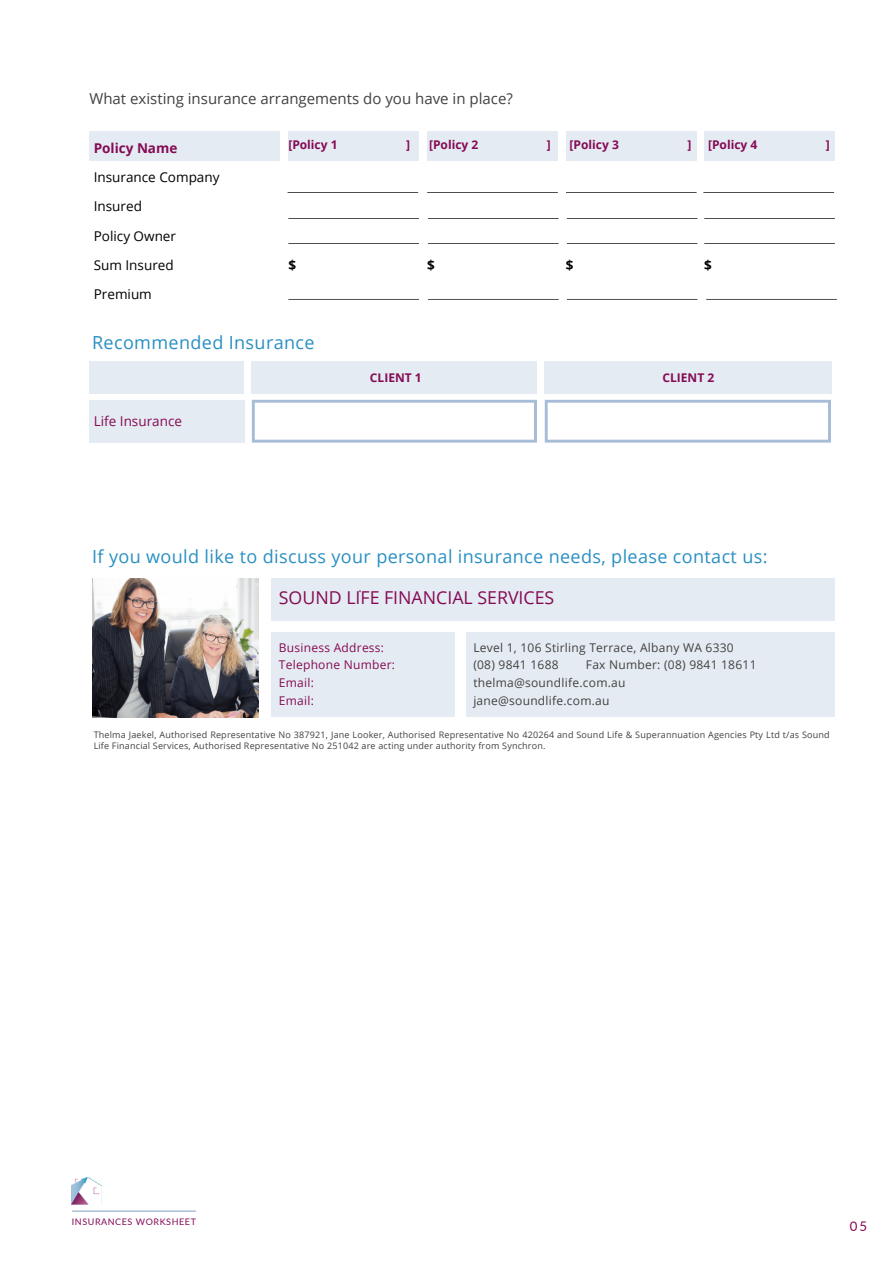
<style>
.page{position:relative;width:894px;height:1264px;background:#fff}
.page>*{position:absolute;margin:0;border:0;box-sizing:border-box;transform-origin:0 0}
.t1{font:18px "Open Sans";letter-spacing:.02em;color:#298fc2}
.t2{font:17.7px "Open Sans";color:#840b55}
.t3{font:15px "Open Sans";color:#414141}
.t4{font:14.85px "Open Sans";color:#840b55}
.t5{font:13.5px/29.2px "Open Sans";color:#000}
.t6{font:13.5px "Open Sans";color:#840b55}
.t7{font:700 13.5px "Open Sans";color:#840b55}
.t8{font:700 13.5px "Open Sans";color:#000}
.t9{font:13.2px "Lato";color:#840b55}
.t10{font:12px/17.7px "Open Sans";letter-spacing:.02em;color:#414141}
.t11{font:700 12px "Open Sans";color:#840b55}
.t12{font:12px/17.7px "Open Sans";letter-spacing:.02em;color:#840b55}
.t13{font:9px/11.1px "Open Sans";letter-spacing:.02em;color:#414141}
.t14{font:9px "Lato";letter-spacing:.06em;color:#840b55}
</style>
<div class="page">
<svg style="left:101px;top:1210px;width:95px;height:1px"></svg>
<img style="left:72px;top:1177px;width:29px;height:35px">
<svg style="left:544px;top:400px;width:286px;height:42px"></svg>
<div style="left:89px;top:400px;width:156px;height:42px;background:#e5ebf2"></div>
<svg style="left:252px;top:400px;width:284px;height:42px"></svg>
<div style="left:89px;top:361px;width:155px;height:33px;background:#e5ebf2"></div>
<div style="left:252px;top:361px;width:285px;height:33px;background:#e5ebf2"></div>
<div style="left:544px;top:361px;width:287px;height:33px;background:#e5ebf2"></div>
<div style="left:271px;top:578px;width:563px;height:43px;background:#e5ebf2"></div>
<div style="left:271px;top:632px;width:183px;height:85px;background:#e5ebf2"></div>
<div style="left:466px;top:632px;width:368px;height:85px;background:#e5ebf2"></div>
<img style="left:92px;top:578px;width:167px;height:139px">
<div style="left:89px;top:132px;width:191px;height:29px;background:#e5ebf2"></div>
<div style="left:288px;top:132px;width:131px;height:29px;background:#e5ebf2"></div>
<div style="left:427px;top:132px;width:130px;height:29px;background:#e5ebf2"></div>
<div style="left:565px;top:132px;width:131px;height:29px;background:#e5ebf2"></div>
<div style="left:704px;top:132px;width:130px;height:29px;background:#e5ebf2"></div>
<svg style="left:288px;top:218px;width:131px;height:1px"></svg>
<svg style="left:287px;top:192px;width:131px;height:1px"></svg>
<svg style="left:288px;top:243px;width:131px;height:1px"></svg>
<svg style="left:288px;top:299px;width:131px;height:1px"></svg>
<svg style="left:704px;top:218px;width:130px;height:1px"></svg>
<svg style="left:703px;top:192px;width:130px;height:1px"></svg>
<svg style="left:704px;top:243px;width:130px;height:1px"></svg>
<svg style="left:706px;top:299px;width:130px;height:1px"></svg>
<svg style="left:428px;top:218px;width:130px;height:1px"></svg>
<svg style="left:427px;top:192px;width:130px;height:1px"></svg>
<svg style="left:428px;top:243px;width:130px;height:1px"></svg>
<svg style="left:428px;top:299px;width:130px;height:1px"></svg>
<svg style="left:566px;top:218px;width:131px;height:1px"></svg>
<svg style="left:566px;top:192px;width:130px;height:1px"></svg>
<svg style="left:566px;top:243px;width:131px;height:1px"></svg>
<svg style="left:566px;top:299px;width:131px;height:1px"></svg>
<h3 class="t3" style="left:89px;top:88px;width:425px">What existing insurance arrangements do you have in place?</h3>
<h3 class="t7" style="left:94px;top:138px;width:85px">Policy Name</h3>
<h3 class="t11" style="left:288px;top:136px;width:51px">[Policy 1</h3>
<h3 class="t11" style="left:406px;top:136px;width:5px">]</h3>
<h3 class="t11" style="left:429px;top:136px;width:51px">[Policy 2</h3>
<h3 class="t11" style="left:547px;top:136px;width:5px">]</h3>
<h3 class="t11" style="left:569px;top:136px;width:51px">[Policy 3</h3>
<h3 class="t11" style="left:687px;top:136px;width:5px">]</h3>
<h3 class="t11" style="left:708px;top:136px;width:51px">[Policy 4</h3>
<h3 class="t11" style="left:825px;top:136px;width:5px">]</h3>
<h3 class="t5" style="left:94px;top:162px;width:127px">Insurance Company<br>Insured<br>Policy Owner<br>Sum Insured<br>Premium</h3>
<h3 class="t8" style="left:288px;top:255px;width:9px">$</h3>
<h3 class="t8" style="left:427px;top:255px;width:9px">$</h3>
<h3 class="t8" style="left:565px;top:255px;width:9px">$</h3>
<h3 class="t8" style="left:704px;top:255px;width:9px">$</h3>
<h1 class="t1" style="left:92px;top:330px;width:224px">Recommended Insurance</h1>
<h3 class="t6" style="left:94px;top:411px;width:90px">Life Insurance</h3>
<h3 class="t11" style="left:370px;top:369px;width:53px">CLIENT 1</h3>
<h3 class="t11" style="left:662px;top:369px;width:53px">CLIENT 2</h3>
<h1 class="t1" style="left:92px;top:544px;width:676px">If you would like to discuss your personal insurance needs, please contact us:</h1>
<h3 class="t4" style="left:358px;top:576px;width:5px">.</h3>
<h2 class="t2" style="left:279px;top:585px;width:277px">SOUND LIFE FINANCIAL SERVICES</h2>
<h3 class="t12" style="left:279px;top:638px;width:118px">Business Address:<br>Telephone Number:<br>Email:<br>Email:</h3>
<h3 class="t10" style="left:473px;top:638px;width:262px">Level 1, 106 Stirling Terrace, Albany WA 6330 (08) 9841 1688</h3>
<h3 class="t10" style="left:473px;top:656px;width:284px;text-indent:112px">Fax Number: (08) 9841 18611 thelma@soundlife.com.au jane@soundlife.com.au</h3>
<p class="t13" style="left:94px;top:729px;width:737px">Thelma Jaekel, Authorised Representative No 387921, Jane Looker, Authorised Representative No 420264 and Sound Life &amp; Superannuation Agencies Pty Ltd t/as Sound<br>Life Financial Services, Authorised Representative No 251042 are acting under authority from Synchron.</p>
<p class="t14" style="left:72px;top:1216px;width:126px">INSURANCES WORKSHEET</p>
<h3 class="t9" style="left:849px;top:1217px;width:19px">05</h3>
</div>
